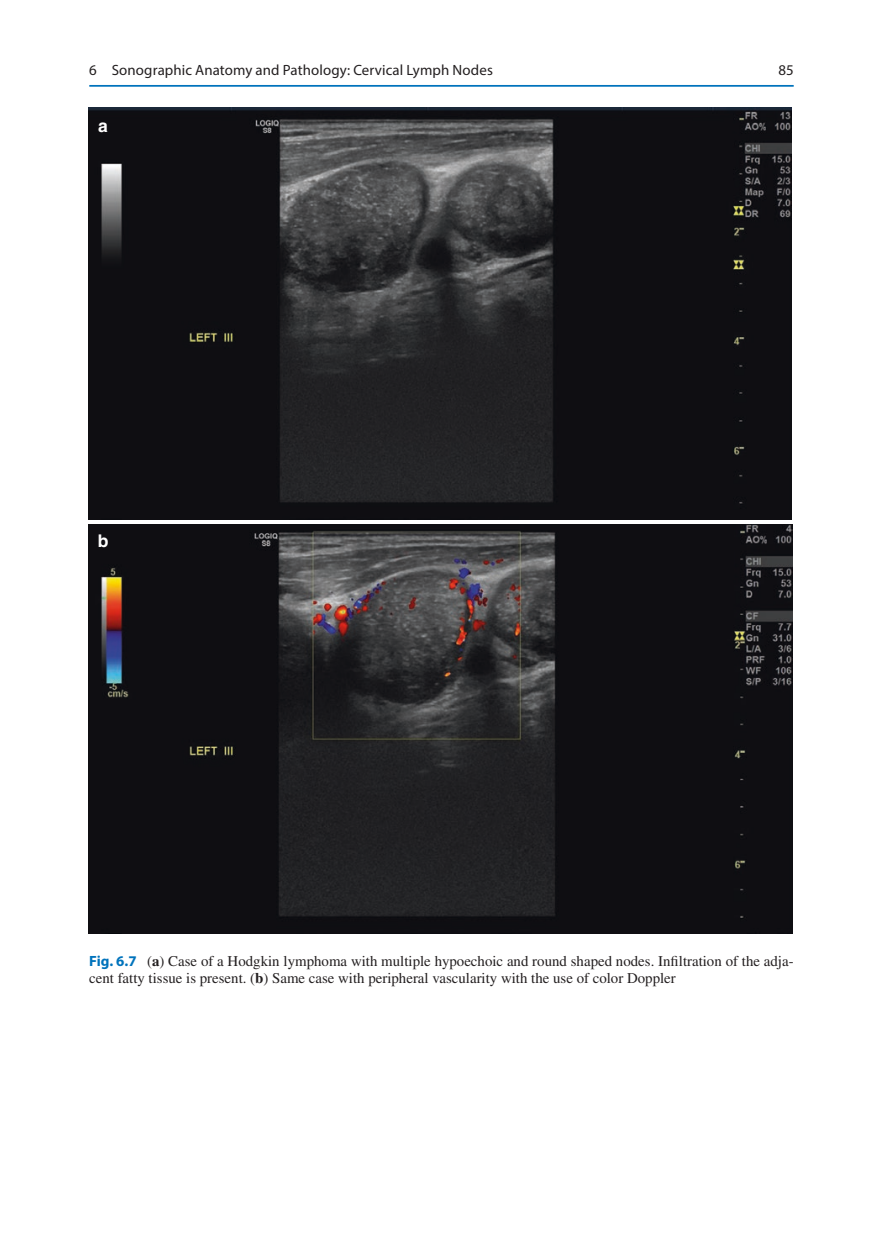
<style>
.page{position:relative;width:883px;height:1260px;background:#fff}
.page>*{position:absolute;margin:0;border:0;box-sizing:border-box;transform-origin:0 0}
.t1{font:700 17.5px "Helvetica";color:#fff}
.t2{font:14.88px/17.5px "Times LT Std";color:#231f20}
.t3{font:14.88px "Myriad Pro Regular 3";letter-spacing:.01em;color:#231f20}
.t4{font:14.88px "Myriad Pro";color:#231f20}
.s1{font-family:"Myriad Pro";font-weight:700;color:#0073bc}
.s2{font-weight:700}
</style>
<div class="page">
<img style="left:88px;top:107px;width:704px;height:413px">
<img style="left:88px;top:525px;width:704px;height:408px">
<hr style="left:89px;top:85px;width:705px;height:2px;background:#0073bc">
<p class="t3" style="left:89px;top:61px;width:405px">6 Sonographic Anatomy and Pathology: Cervical Lymph Nodes</p>
<p class="t1" style="left:98px;top:115px;width:11px">a</p>
<p class="t1" style="left:98px;top:530px;width:12px">b</p>
<p class="t4" style="left:779px;top:61px;width:17px">85</p>
<p class="t2" style="left:89px;top:952px;width:706px"><span class="s1">Fig. 6.7</span> (<span class="s2">a</span>) Case of a Hodgkin lymphoma with multiple hypoechoic and round shaped nodes. Infiltration of the adja&shy;cent fatty tissue is present. (<span class="s2">b</span>) Same case with peripheral vascularity with the use of color Doppler</p>
</div>
